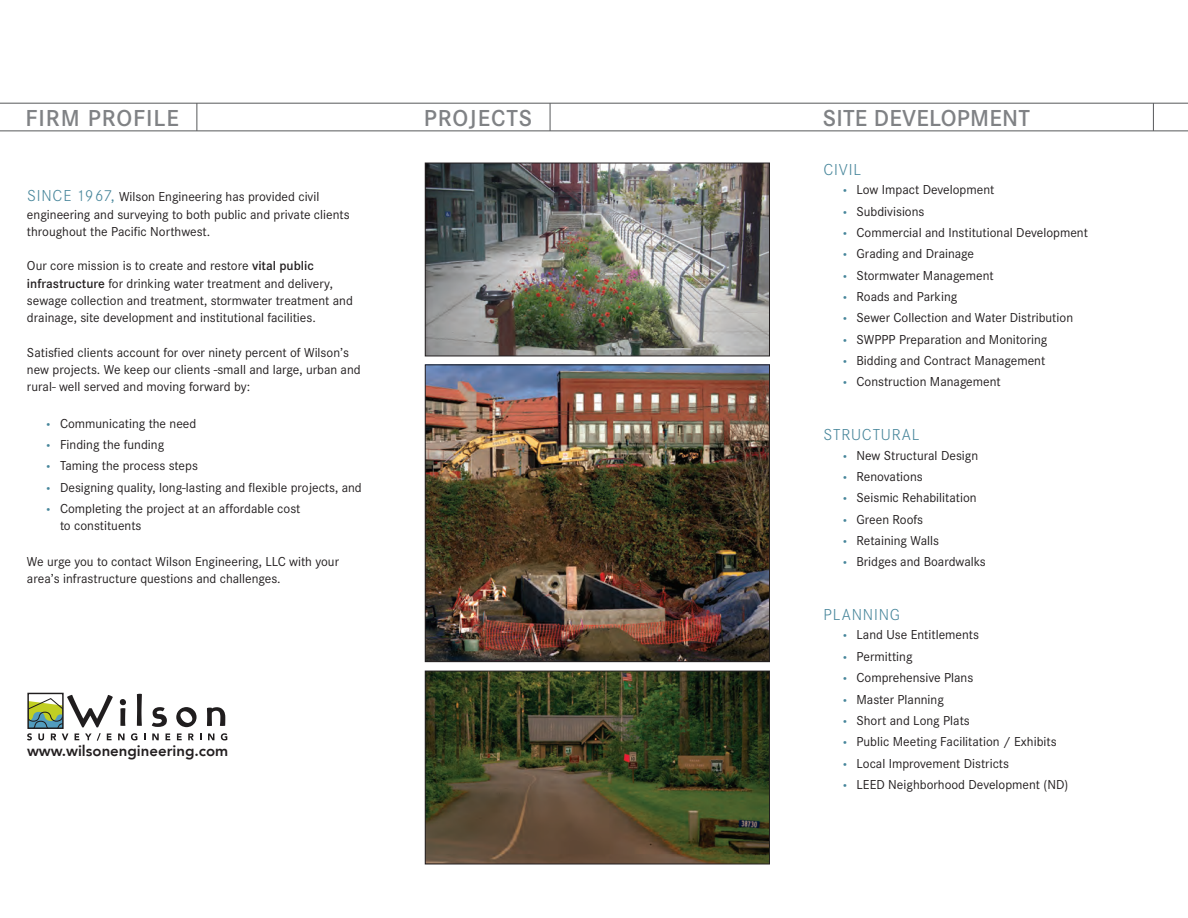
<style>
.page{position:relative;width:1188px;height:918px;background:#fff}
.page>*{position:absolute;margin:0;border:0;box-sizing:border-box;transform-origin:0 0}
.t1{font:600 24px "Corporate S";letter-spacing:.03em;color:#808285}
.t2{font:600 24px "Corporate S";letter-spacing:.01em;color:#808285}
.t3{font:300 16.5px "Corporate S";letter-spacing:.05em;color:#47869b}
.t4{font:800 15px "Avenir LT";color:#231f20}
.bullets01{font:13.5px/17.2px "Corporate S";color:#231f20}
.s1{font-family:"Myriad Pro";color:#47869b}
.s2{font-weight:300;font-size:16.5px;color:#47869b}
.s3{font-weight:600}
</style>
<div class="page">
<hr style="left:0;top:103px;width:1188px;height:1px;background:#57585a">
<hr style="left:0;top:130px;width:1188px;height:1px;background:#57585a">
<svg style="left:196px;top:103px;width:1px;height:28px"></svg>
<svg style="left:550px;top:103px;width:1px;height:28px"></svg>
<svg style="left:1153px;top:103px;width:1px;height:28px"></svg>
<img style="left:427px;top:673px;width:341px;height:189px">
<div style="left:425px;top:671px;width:345px;height:193px;border:1px solid #231f20"></div>
<img style="left:427px;top:165px;width:341px;height:189px">
<div style="left:425px;top:163px;width:345px;height:193px;border:1px solid #231f20"></div>
<img style="left:427px;top:366px;width:341px;height:294px">
<div style="left:425px;top:364px;width:345px;height:298px;border:1px solid #231f20"></div>
<svg style="left:152px;top:707px;width:15px;height:20px"></svg>
<svg style="left:176px;top:707px;width:21px;height:20px"></svg>
<svg style="left:207px;top:707px;width:18px;height:19px"></svg>
<svg style="left:27px;top:693px;width:119px;height:48px"></svg>
<svg style="left:152px;top:734px;width:7px;height:6px"></svg>
<svg style="left:166px;top:734px;width:4px;height:6px"></svg>
<svg style="left:177px;top:734px;width:5px;height:6px"></svg>
<svg style="left:188px;top:733px;width:6px;height:7px"></svg>
<svg style="left:208px;top:734px;width:6px;height:6px"></svg>
<svg style="left:221px;top:733px;width:6px;height:7px"></svg>
<p class="t1" style="left:26px;top:104px;width:155px">FIRM PROFILE</p>
<p class="t1" style="left:424px;top:104px;width:110px">PROJECTS</p>
<p class="t2" style="left:823px;top:104px;width:209px">SITE DEVELOPMENT</p>
<p class="t3" style="left:824px;top:160px;width:39px">CIVIL</p>
<p class="bullets01" style="left:843px;top:181px;width:153px"><span class="s1">•</span> Low Impact Development</p>
<p class="bullets01" style="left:843px;top:203px;width:83px"><span class="s1">•</span> Subdivisions</p>
<p class="bullets01" style="left:843px;top:224px;width:246px"><span class="s1">•</span> Commercial and Institutional Development</p>
<p class="bullets01" style="left:843px;top:245px;width:133px"><span class="s1">•</span> Grading and Drainage</p>
<p class="bullets01" style="left:843px;top:267px;width:152px"><span class="s1">•</span> Stormwater Management</p>
<p class="bullets01" style="left:843px;top:288px;width:116px"><span class="s1">•</span> Roads and Parking</p>
<p class="bullets01" style="left:843px;top:309px;width:232px"><span class="s1">•</span> Sewer Collection and Water Distribution</p>
<p class="bullets01" style="left:843px;top:331px;width:206px"><span class="s1">•</span> SWPPP Preparation and Monitoring</p>
<p class="bullets01" style="left:843px;top:352px;width:204px"><span class="s1">•</span> Bidding and Contract Management</p>
<p class="bullets01" style="left:843px;top:374px;width:159px"><span class="s1">•</span> Construction Management</p>
<p class="bullets01" style="left:27px;top:188px;width:324px"><span class="s2">SINCE 1967,</span> Wilson Engineering has provided civil engineering and surveying to both public and private clients throughout the Pacific Northwest.</p>
<p class="bullets01" style="left:27px;top:257px;width:327px">Our core mission is to create and restore <span class="s3">vital public infrastructure</span> for drinking water treatment and delivery, sewage collection and treatment, stormwater treatment and drainage, site development and institutional facilities.</p>
<p class="bullets01" style="left:27px;top:344px;width:335px">Satisfied clients account for over ninety percent of Wilson’s new projects. We keep our clients -small and large, urban and rural- well served and moving forward by:</p>
<p class="bullets01" style="left:47px;top:415px;width:151px"><span class="s1">•</span> Communicating the need</p>
<p class="bullets01" style="left:47px;top:436px;width:119px"><span class="s1">•</span> Finding the funding</p>
<p class="bullets01" style="left:47px;top:457px;width:153px"><span class="s1">•</span> Taming the process steps</p>
<p class="bullets01" style="left:47px;top:479px;width:317px"><span class="s1">•</span> Designing quality, long-lasting and flexible projects, and</p>
<p class="bullets01" style="left:60px;top:501px;width:242px;line-height:16.5px;text-indent:-14px"><span class="s1">•</span> Completing the project at an affordable cost to constituents</p>
<p class="bullets01" style="left:27px;top:553px;width:314px">We urge you to contact Wilson Engineering, LLC with your area’s infrastructure questions and challenges.</p>
<p class="t3" style="left:824px;top:426px;width:97px">STRUCTURAL</p>
<p class="bullets01" style="left:843px;top:447px;width:137px"><span class="s1">•</span> New Structural Design</p>
<p class="bullets01" style="left:843px;top:468px;width:81px"><span class="s1">•</span> Renovations</p>
<p class="bullets01" style="left:843px;top:489px;width:135px"><span class="s1">•</span> Seismic Rehabilitation</p>
<p class="bullets01" style="left:843px;top:511px;width:82px"><span class="s1">•</span> Green Roofs</p>
<p class="bullets01" style="left:843px;top:532px;width:97px"><span class="s1">•</span> Retaining Walls</p>
<p class="bullets01" style="left:843px;top:553px;width:144px"><span class="s1">•</span> Bridges and Boardwalks</p>
<p class="t3" style="left:824px;top:606px;width:78px">PLANNING</p>
<p class="bullets01" style="left:843px;top:627px;width:138px"><span class="s1">•</span> Land Use Entitlements</p>
<p class="bullets01" style="left:843px;top:648px;width:71px"><span class="s1">•</span> Permitting</p>
<p class="bullets01" style="left:843px;top:669px;width:132px"><span class="s1">•</span> Comprehensive Plans</p>
<p class="bullets01" style="left:843px;top:691px;width:102px"><span class="s1">•</span> Master Planning</p>
<p class="bullets01" style="left:843px;top:712px;width:128px"><span class="s1">•</span> Short and Long Plats</p>
<p class="bullets01" style="left:843px;top:733px;width:215px"><span class="s1">•</span> Public Meeting Facilitation / Exhibits</p>
<p class="bullets01" style="left:843px;top:755px;width:168px"><span class="s1">•</span> Local Improvement Districts</p>
<p class="bullets01" style="left:843px;top:776px;width:227px"><span class="s1">•</span> LEED Neighborhood Development (ND)</p>
<p class="t4" style="left:27px;top:742px;width:203px">www.wilsonengineering.com</p>
</div>
